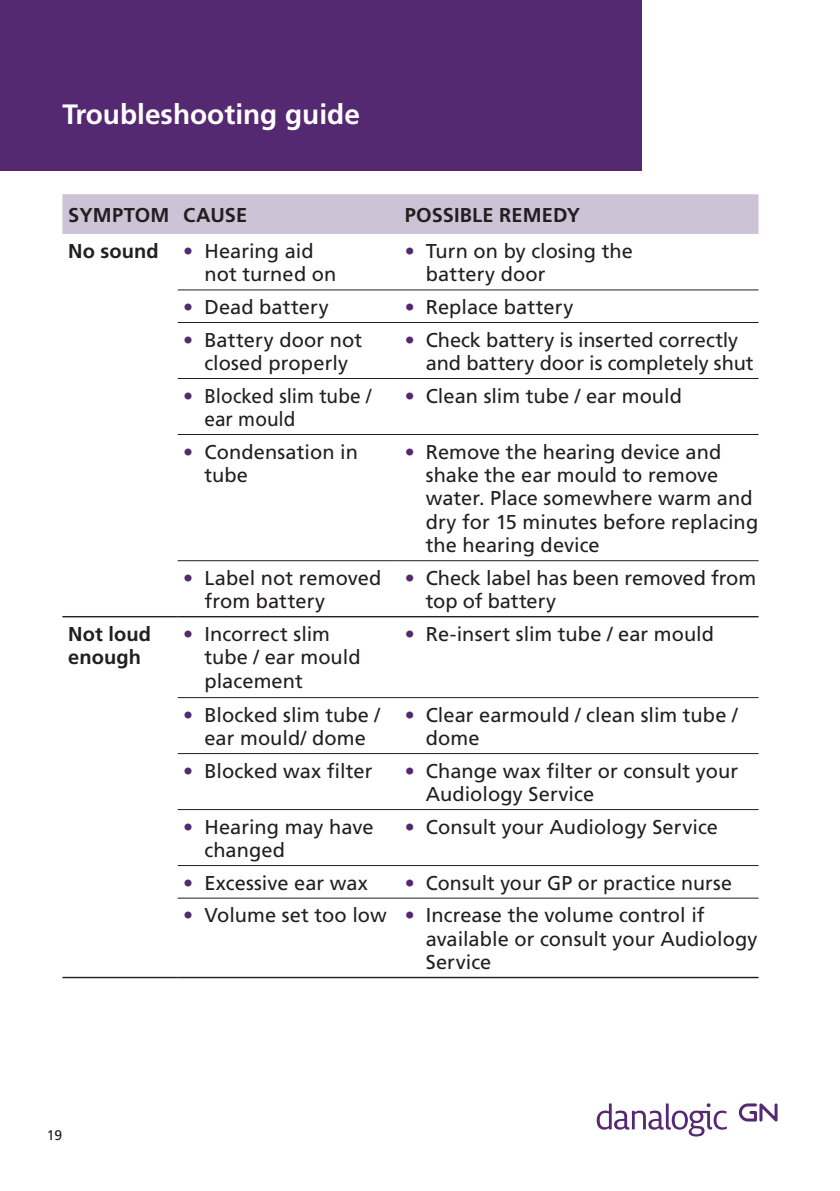
<style>
.page{position:relative;width:840px;height:1191px;background:#fff}
.page>*{position:absolute;margin:0;border:0;box-sizing:border-box;transform-origin:0 0}
.t1{font:700 28px "Frutiger";color:#fff}
.Table_bulletpoints{font:20px/23.4px "Frutiger";color:#231f20}
.Table_subheader{font:700 20px "Frutiger";letter-spacing:.005em;color:#231f20}
.Table_bulletpoints-2{font:20px/23.4px "Frutiger";color:#231f20;scale:.95 1}
.Table_bodycopy{font:700 20px/23.4px "Frutiger";letter-spacing:.005em;color:#231f20}
.t2{font:14px "Frutiger";color:#231f20}
.s1{color:#552872}
</style>
<div class="page">
<svg style="left:738px;top:1103px;width:39px;height:18px"></svg>
<svg style="left:596px;top:1103px;width:130px;height:33px"></svg>
<div style="left:62px;top:194px;width:696px;height:40px;background:#cdc3d7"></div>
<hr style="left:177px;top:697px;width:222px;height:1px;background:#231f20">
<hr style="left:399px;top:697px;width:359px;height:1px;background:#231f20">
<hr style="left:177px;top:753px;width:222px;height:1px;background:#231f20">
<hr style="left:399px;top:753px;width:359px;height:1px;background:#231f20">
<hr style="left:177px;top:809px;width:222px;height:1px;background:#231f20">
<hr style="left:399px;top:809px;width:359px;height:1px;background:#231f20">
<hr style="left:177px;top:865px;width:222px;height:1px;background:#231f20">
<hr style="left:399px;top:865px;width:359px;height:1px;background:#231f20">
<hr style="left:177px;top:897px;width:222px;height:1px;background:#231f20">
<hr style="left:399px;top:897px;width:359px;height:1px;background:#231f20">
<hr style="left:177px;top:322px;width:222px;height:1px;background:#231f20">
<hr style="left:399px;top:322px;width:359px;height:1px;background:#231f20">
<hr style="left:177px;top:378px;width:222px;height:1px;background:#231f20">
<hr style="left:399px;top:378px;width:359px;height:1px;background:#231f20">
<hr style="left:177px;top:434px;width:222px;height:1px;background:#231f20">
<hr style="left:399px;top:434px;width:359px;height:1px;background:#231f20">
<hr style="left:177px;top:289px;width:222px;height:1px;background:#231f20">
<hr style="left:399px;top:289px;width:359px;height:1px;background:#231f20">
<hr style="left:62px;top:616px;width:115px;height:1px;background:#231f20">
<hr style="left:177px;top:616px;width:222px;height:1px;background:#231f20">
<hr style="left:399px;top:616px;width:359px;height:1px;background:#231f20">
<hr style="left:62px;top:976px;width:115px;height:2px;background:#231f20">
<hr style="left:177px;top:976px;width:222px;height:2px;background:#231f20">
<hr style="left:399px;top:976px;width:359px;height:2px;background:#231f20">
<hr style="left:177px;top:560px;width:222px;height:1px;background:#231f20">
<hr style="left:399px;top:560px;width:359px;height:1px;background:#231f20">
<div style="left:0;top:0;width:641px;height:170px;background:#552872"></div>
<p class="t1" style="left:62px;top:98px;width:299px">Troubleshooting guide</p>
<p class="Table_subheader" style="left:68px;top:203px;width:103px">SYMPTOM</p>
<p class="Table_subheader" style="left:183px;top:203px;width:65px">CAUSE</p>
<p class="Table_subheader" style="left:404px;top:203px;width:177px">POSSIBLE REMEDY</p>
<p class="Table_bodycopy" style="left:68px;top:239px;width:92px">No sound</p>
<p class="Table_bulletpoints" style="left:204px;top:239px;width:133px;text-indent:-21px"><span class="s1">•</span> Hearing aid not turned on</p>
<p class="Table_bulletpoints" style="left:425px;top:239px;width:208px;text-indent:-21px"><span class="s1">•</span> Turn on by closing the battery door</p>
<p class="Table_bulletpoints" style="left:183px;top:295px;width:147px"><span class="s1">•</span> Dead battery</p>
<p class="Table_bulletpoints" style="left:404px;top:295px;width:170px"><span class="s1">•</span> Replace battery</p>
<p class="Table_bulletpoints" style="left:183px;top:328px;width:180px;text-align:center"><span class="s1">•</span> Battery door not closed properly</p>
<p class="Table_bulletpoints" style="left:425px;top:328px;width:329px;text-indent:-21px"><span class="s1">•</span> Check battery is inserted correctly and battery door is completely shut</p>
<p class="Table_bulletpoints-2" style="left:204px;top:384px;width:177px;text-indent:-21px"><span class="s1">•</span> Blocked slim tube / ear mould</p>
<p class="Table_bulletpoints" style="left:404px;top:384px;width:279px"><span class="s1">•</span> Clean slim tube / ear mould</p>
<p class="Table_bulletpoints" style="left:204px;top:440px;width:155px;text-indent:-21px"><span class="s1">•</span> Condensation in tube</p>
<p class="Table_bulletpoints" style="left:425px;top:440px;width:334px;text-indent:-21px"><span class="s1">•</span> Remove the hearing device and shake the ear mould to remove water. Place somewhere warm and dry for 15 minutes before replacing the hearing device</p>
<p class="Table_bulletpoints" style="left:204px;top:566px;width:178px;text-indent:-21px"><span class="s1">•</span> Label not removed from battery</p>
<p class="Table_bulletpoints" style="left:425px;top:566px;width:332px;text-indent:-21px"><span class="s1">•</span> Check label has been removed from top of battery</p>
<p class="Table_bodycopy" style="left:68px;top:622px;width:84px">Not loud enough</p>
<p class="Table_bulletpoints" style="left:204px;top:622px;width:158px;text-indent:-21px"><span class="s1">•</span> Incorrect slim tube / ear mould placement</p>
<p class="Table_bulletpoints" style="left:404px;top:622px;width:311px"><span class="s1">•</span> Re-insert slim tube / ear mould</p>
<p class="Table_bulletpoints" style="left:183px;top:703px;width:198px;text-align:center"><span class="s1">•</span> Blocked slim tube / ear mould/ dome</p>
<p class="Table_bulletpoints" style="left:425px;top:703px;width:313px;text-indent:-21px"><span class="s1">•</span> Clear earmould / clean slim tube / dome</p>
<p class="Table_bulletpoints" style="left:183px;top:759px;width:190px"><span class="s1">•</span> Blocked wax fi lter</p>
<p class="Table_bulletpoints" style="left:425px;top:759px;width:314px;text-indent:-21px"><span class="s1">•</span> Change wax fi lter or consult your<br>Audiology Service</p>
<p class="Table_bulletpoints" style="left:204px;top:814px;width:170px;text-indent:-21px"><span class="s1">•</span> Hearing may have changed</p>
<p class="Table_bulletpoints" style="left:404px;top:814px;width:314px"><span class="s1">•</span> Consult your Audiology Service</p>
<p class="Table_bulletpoints" style="left:183px;top:870px;width:186px"><span class="s1">•</span> Excessive ear wax</p>
<p class="Table_bulletpoints" style="left:404px;top:870px;width:328px"><span class="s1">•</span> Consult your GP or practice nurse</p>
<p class="Table_bulletpoints" style="left:183px;top:903px;width:205px"><span class="s1">•</span> Volume set too low</p>
<p class="Table_bulletpoints" style="left:425px;top:903px;width:333px;text-indent:-21px"><span class="s1">•</span> Increase the volume control if available or consult your Audiology<br>Service</p>
<p class="t2" style="left:47px;top:1126px;width:17px">19</p>
</div>
